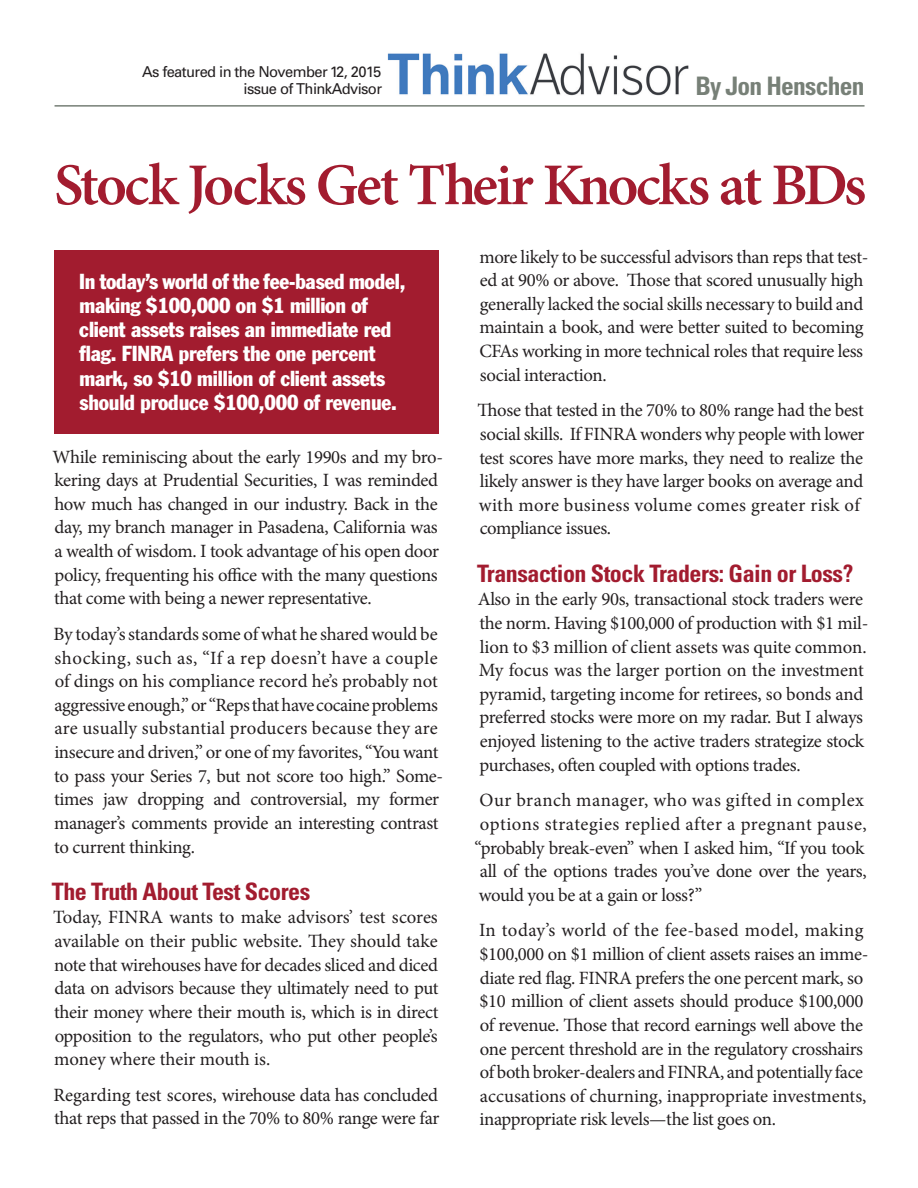
<style>
.page{position:relative;width:918px;height:1188px;background:#fff}
.page>*{position:absolute;margin:0;border:0;box-sizing:border-box;transform-origin:0 0}
.t1{font:600 59.25px "Minion Pro";letter-spacing:-.045em;color:#a21c2f}
.t2{font:700 condensed 25.5px "Univers";letter-spacing:-.03em;color:#778077}
.t3{font:700 condensed 24px "Univers";letter-spacing:-.02em;color:#a21c2f}
.Chart_Title{font:condensed 21.3px/24.2px "Franklin Gothic";letter-spacing:-.01em;color:#fff}
._12_15_Minion{font:18.75px/23.7px "Minion Pro";letter-spacing:-.02em;color:#231f20}
._12_15_Minion-2{font:18.75px/23.7px "Minion Pro";color:#231f20}
._12_15_Minion-3{font:18.75px "Minion Pro";letter-spacing:.03em;color:#231f20}
._12_15_Minion-4{font:18.75px "Minion Pro";letter-spacing:.025em;color:#231f20}
.t4{font:15px "Univers";letter-spacing:-.04em;color:#231f20}
</style>
<div class="page">
<hr style="left:55px;top:105px;width:810px;height:2px;background:#778077">
<img style="left:387px;top:53px;width:302px;height:43px">
<div style="left:55px;top:250px;width:384px;height:184px;background:#a21c2f"></div>
<p class="t4" style="left:142px;top:62px;width:241px">As featured in the November 12, 2015</p>
<p class="t4" style="left:244px;top:79px;width:140px">issue of ThinkAdvisor</p>
<p class="t2" style="left:695px;top:71px;width:171px">By Jon Henschen</p>
<p class="t1" style="left:54px;top:144px;width:814px">Stock Jocks Get Their Knocks at BDs</p>
<p class="Chart_Title" style="left:79px;top:269px;width:328px">In today’s world of the fee-based model, making $100,000 on $1 million of</p>
<p class="Chart_Title" style="left:79px;top:317px;width:319px">client assets raises an immediate red flag. FINRA prefers the one percent mark, so $10 million of client assets should produce $100,000 of revenue.</p>
<p class="_12_15_Minion" style="left:53px;top:445px;width:392px">While reminiscing about the early 1990s and my bro&shy;kering days at Prudential Securities, I was reminded how much has changed in our industry. Back in the day, my branch manager in Pasadena, California was a wealth of wisdom. I took advantage of his open door policy, frequenting his office with the many questions that come with being a newer representative.</p>
<p class="_12_15_Minion-2" style="left:54px;top:622px;width:386px">By today’s standards some of what he shared would be shocking, such as, “If a rep doesn’t have a couple</p>
<p class="_12_15_Minion" style="left:55px;top:669px;width:385px">of dings on his compliance record he’s probably not</p>
<p class="_12_15_Minion" style="left:55px;top:693px;width:385px">aggressive enough,” or “Reps that have cocaine problems are usually substantial producers because they are</p>
<p class="_12_15_Minion" style="left:54px;top:740px;width:391px">insecure and driven,” or one of my favorites, “You want to pass your Series 7, but not score too high.” Some&shy;times jaw dropping and controversial, my former manager’s comments provide an interesting contrast to current thinking.</p>
<p class="t3" style="left:52px;top:877px;width:260px">The Truth About Test Scores</p>
<p class="_12_15_Minion" style="left:53px;top:906px;width:387px;text-align:justify">Today, FINRA wants to make advisors’ test scores available on their public website. They should take note that wirehouses have for decades sliced and diced data on advisors because they ultimately need to put their money where their mouth is, which is in direct opposition to the regulators, who put other people’s money where their mouth is.</p>
<p class="_12_15_Minion" style="left:54px;top:1083px;width:387px">Regarding test scores, wirehouse data has concluded that reps that passed in the 70% to 80% range were far</p>
<p class="_12_15_Minion" style="left:479px;top:245px;width:391px">more likely to be successful advisors than reps that test&shy;ed at 90% or above. Those that scored unusually high generally lacked the social skills necessary to build and maintain a book, and were better suited to becoming CFAs working in more technical roles that require less social interaction.</p>
<p class="_12_15_Minion" style="left:478px;top:399px;width:389px;text-align:justify">Those that tested in the 70% to 80% range had the best social skills. If FINRA wonders why people with lower test scores have more marks, they need to realize the likely answer is they have larger books on average and with more business volume comes greater risk of</p>
<p class="_12_15_Minion" style="left:480px;top:517px;width:133px">compliance issues.</p>
<p class="t3" style="left:477px;top:558px;width:378px">Transaction Stock Traders: Gain or Loss?</p>
<p class="_12_15_Minion" style="left:478px;top:588px;width:392px">Also in the early 90s, transactional stock traders were the norm. Having $100,000 of production with $1 mil&shy;lion to $3 million of client assets was quite common.<br>My focus was the larger portion on the investment pyramid, targeting income for retirees, so bonds and preferred stocks were more on my radar. But I always enjoyed listening to the active traders strategize stock purchases, often coupled with options trades.</p>
<p class="_12_15_Minion-4" style="left:479px;top:788px;width:386px">Our branch manager, who was gifted in complex</p>
<p class="_12_15_Minion-3" style="left:480px;top:811px;width:388px">options strategies replied after a pregnant pause,</p>
<p class="_12_15_Minion" style="left:475px;top:836px;width:394px">“probably break-even” when I asked him, “If you took all of the options trades you’ve done over the years, would you be at a gain or loss?”</p>
<p class="_12_15_Minion" style="left:479px;top:919px;width:391px">In today’s world of the fee-based model, making $100,000 on $1 million of client assets raises an imme&shy;diate red flag. FINRA prefers the one percent mark, so $10 million of client assets should produce $100,000 of revenue. Those that record earnings well above the one percent threshold are in the regulatory crosshairs of both broker-dealers and FINRA, and potentially face</p>
<p class="_12_15_Minion" style="left:480px;top:1084px;width:388px">accusations of churning, inappropriate investments,</p>
<p class="_12_15_Minion" style="left:480px;top:1108px;width:298px">inappropriate risk levels—the list goes on.</p>
</div>
